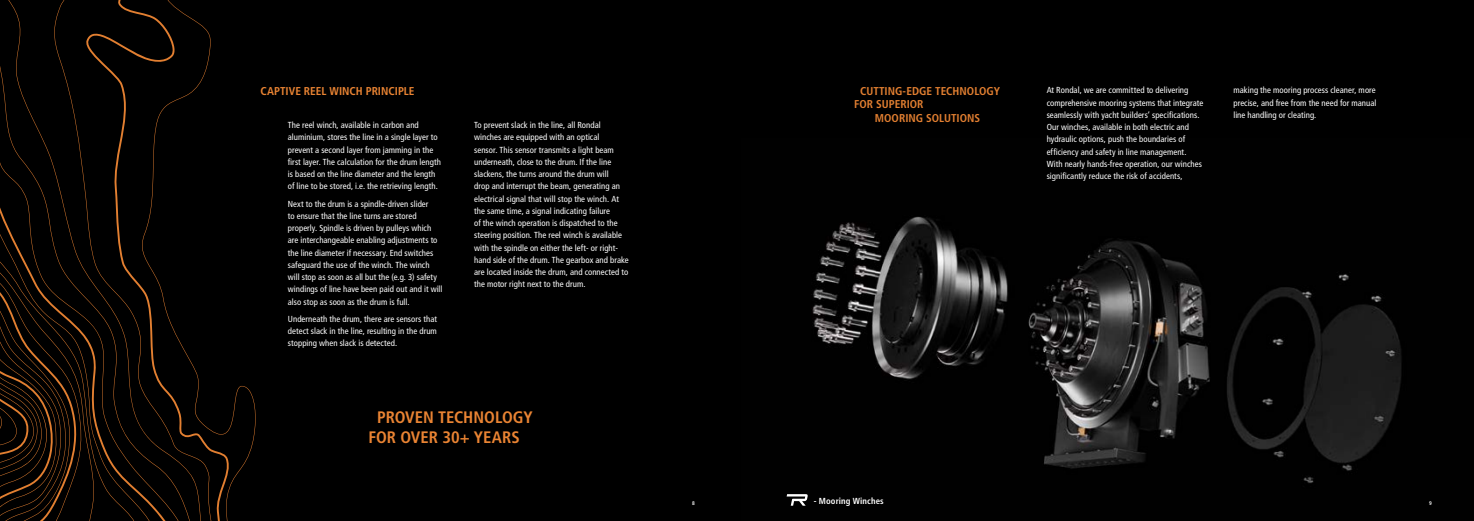
<style>
.page{position:relative;width:1474px;height:521px;background:#fff}
.page>*{position:absolute;margin:0;border:0;box-sizing:border-box;transform-origin:0 0}
.t1{font:700 condensed 16.62px/19.9px "Frutiger LT Pro";color:#ea8433}
.t2{font:700 condensed 11.38px "Frutiger LT Pro";color:#e27f31}
.t3{font:700 condensed 11.38px "Frutiger LT Pro";color:#ea8433}
.t4{font:condensed 8.75px/12.2px "Frutiger LT Pro";letter-spacing:.005em;color:#fff}
.t5{font:700 condensed 8.75px "Frutiger LT Pro";letter-spacing:.01em;color:#fff}
.t6{font:700 condensed 5.25px "Frutiger LT Pro";color:#fff}
</style>
<div class="page">
<div style="left:257px;top:0;width:479px;height:521px;background:#000"></div>
<div style="left:736px;top:0;width:737px;height:521px;background:#000"></div>
<img style="left:807px;top:216px;width:595px;height:283px">
<svg style="left:786px;top:494px;width:21px;height:12px"></svg>
<div style="left:230px;top:0;width:27px;height:521px;background:#000"></div>
<svg style="left:57px;top:0;width:27px;height:521px;background:#0c0602"></svg>
<svg style="left:84px;top:0;width:146px;height:521px;background:#070401"></svg>
<svg style="left:0;top:0;width:57px;height:521px;background:#0e0803"></svg>
<h2 class="t3" style="left:260px;top:85px;width:156px">CAPTIVE REEL WINCH PRINCIPLE</h2>
<h2 class="t2" style="left:860px;top:85px;width:142px">CUTTING-EDGE TECHNOLOGY</h2>
<h2 class="t2" style="left:854px;top:98px;width:71px">FOR SUPERIOR</h2>
<h2 class="t2" style="left:875px;top:111px;width:107px">MOORING SOLUTIONS</h2>
<p class="t4" style="left:288px;top:119px;width:154px">The reel winch, available in carbon and aluminium, stores the line in a single layer to prevent a second layer from jamming in the first layer. The calculation for the drum length is based on the line diameter and the length of line to be stored, i.e. the retrieving length.</p>
<p class="t4" style="left:288px;top:197px;width:156px">Next to the drum is a spindle-driven slider<br>to ensure that the line turns are stored properly. Spindle is driven by pulleys which are interchangeable enabling adjustments to the line diameter if necessary. End switches safeguard the use of the winch. The winch will stop as soon as all but the (e.g. 3) safety windings of line have been paid out and it will also stop as soon as the drum is full.</p>
<p class="t4" style="left:288px;top:313px;width:151px;text-align:justify">Underneath the drum, there are sensors that detect slack in the line, resulting in the drum stopping when slack is detected.</p>
<p class="t4" style="left:474px;top:119px;width:156px">To prevent slack in the line, all Rondal winches are equipped with an optical<br>sensor. This sensor transmits a light beam underneath, close to the drum. If the line slackens, the turns around the drum will<br>drop and interrupt the beam, generating an electrical signal that will stop the winch. At the same time, a signal indicating failure<br>of the winch operation is dispatched to the steering position. The reel winch is available with the spindle on either the left- or right&shy;hand side of the drum. The gearbox and brake are located inside the drum, and connected to the motor right next to the drum.</p>
<h1 class="t1" style="left:368px;top:408px;width:166px;text-indent:9px">PROVEN TECHNOLOGY<br>FOR OVER 30+ YEARS</h1>
<p class="t4" style="left:1046px;top:84px;width:158px">At Rondal, we are committed to delivering comprehensive mooring systems that integrate seamlessly with yacht builders’ specifications.<br>Our winches, available in both electric and hydraulic options, push the boundaries of efficiency and safety in line management.<br>With nearly hands-free operation, our winches significantly reduce the risk of accidents,</p>
<p class="t4" style="left:1233px;top:84px;width:144px;text-align:justify">making the mooring process cleaner, more precise, and free from the need for manual line handling or cleating.</p>
<p class="t5" style="left:814px;top:495px;width:71px">- Mooring Winches</p>
<p class="t6" style="left:692px;top:500px;width:4px">8</p>
<p class="t6" style="left:1428px;top:500px;width:4px">9</p>
</div>
